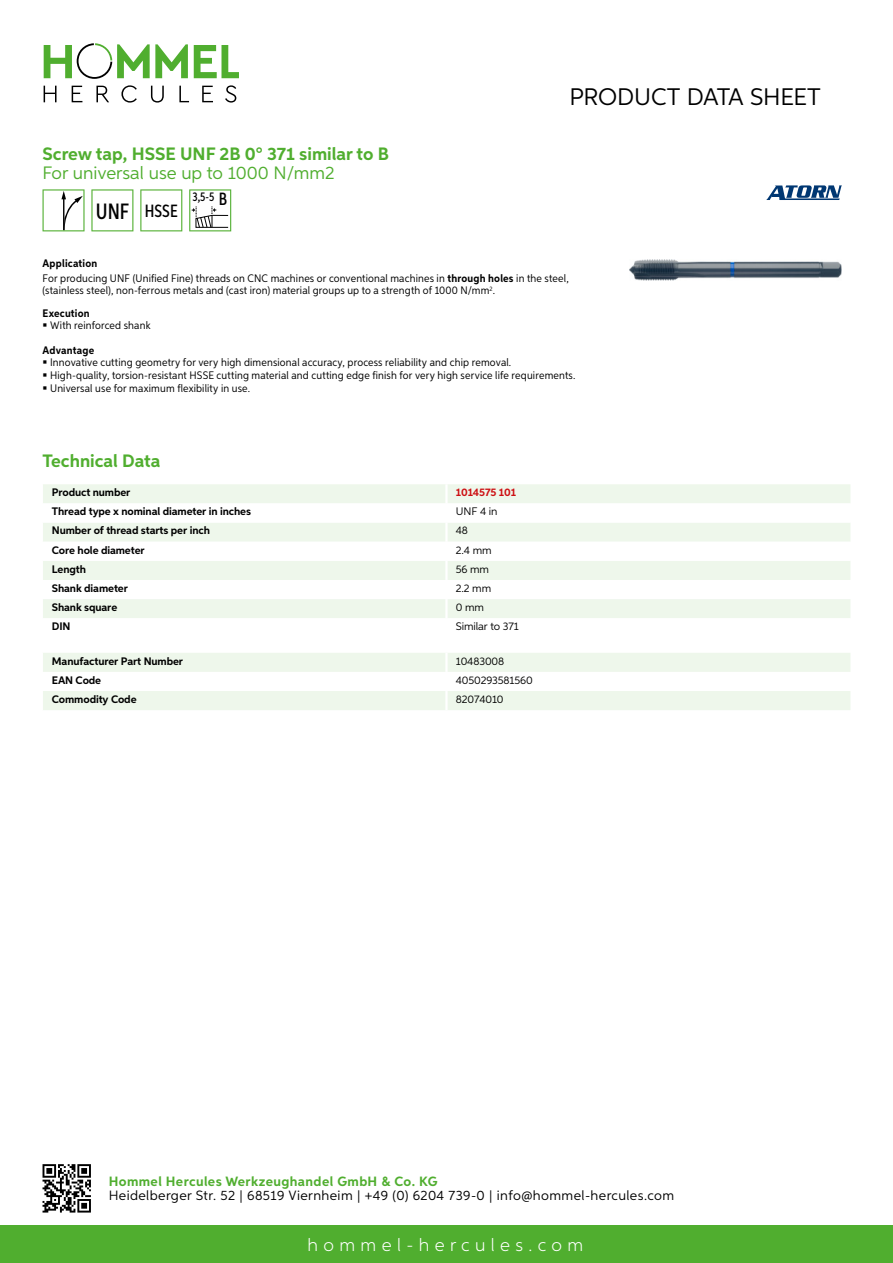
<style>
.page{position:relative;width:893px;height:1263px;background:#fff}
.page>*{position:absolute;margin:0;border:0;box-sizing:border-box;transform-origin:0 0}
.t1{font:24px "Aspira";letter-spacing:-.01em;color:#000}
.t2{font:700 18px "Aspira";color:#50ae2f}
.t3{font:18px "Aspira";color:#50ae2f}
.t4{font:300 18px "Aspira";letter-spacing:.3em;color:#fff}
.t5{font:500 17.85px "Aspira XX Nar";color:#000}
.t6{font:13.5px "Aspira";letter-spacing:.03em;color:#000}
.t7{font:700 13.5px "Aspira";letter-spacing:.03em;color:#50ae2f}
.t8{font:500 12.6px "Aspira XX Nar";color:#000}
.t9{font:10.95px/12.8px "Aspira Nar";letter-spacing:.015em;color:#000}
.t10{font:700 10.95px "Aspira";letter-spacing:-.01em;color:#000}
.t11{font:10.95px "Aspira";letter-spacing:-.01em;color:#000}
.t12{font:700 10.95px "Aspira";letter-spacing:-.01em;color:#cd1013}
.t13{font:700 10.95px "Aspira Nar";letter-spacing:.015em;color:#000}
.s1{font-size:22.2px}
.s2{font-size:17.85px}
.s3{font-weight:700}
</style>
<div class="page">
<div style="left:0;top:1226px;width:893px;height:37px;background:#50ae2f"></div>
<svg style="left:43px;top:1164px;width:48px;height:48px"></svg>
<svg style="left:194px;top:45px;width:45px;height:33px"></svg>
<svg style="left:44px;top:43px;width:144px;height:36px"></svg>
<svg style="left:44px;top:86px;width:13px;height:16px"></svg>
<svg style="left:72px;top:86px;width:10px;height:16px"></svg>
<svg style="left:96px;top:86px;width:13px;height:16px"></svg>
<svg style="left:121px;top:85px;width:16px;height:18px"></svg>
<svg style="left:151px;top:86px;width:13px;height:17px"></svg>
<svg style="left:179px;top:86px;width:10px;height:16px"></svg>
<svg style="left:202px;top:86px;width:11px;height:16px"></svg>
<svg style="left:225px;top:85px;width:11px;height:18px"></svg>
<div style="left:43px;top:484px;width:807px;height:19px;background:#eef7eb"></div>
<svg style="left:43px;top:523px;width:807px;height:95px;fill:#eef7eb"></svg>
<hr style="left:445px;top:484px;width:3px;height:19px;background:#fff">
<hr style="left:445px;top:523px;width:3px;height:19px;background:#fff">
<hr style="left:445px;top:542px;width:3px;height:19px;background:#fff">
<hr style="left:445px;top:561px;width:3px;height:19px;background:#fff">
<hr style="left:445px;top:580px;width:3px;height:19px;background:#fff">
<hr style="left:445px;top:599px;width:3px;height:19px;background:#fff">
<svg style="left:43px;top:653px;width:807px;height:57px"></svg>
<hr style="left:445px;top:691px;width:3px;height:19px;background:#fff">
<svg style="left:43px;top:189px;width:42px;height:42px"></svg>
<svg style="left:91px;top:189px;width:42px;height:42px"></svg>
<svg style="left:140px;top:189px;width:42px;height:42px"></svg>
<svg style="left:189px;top:189px;width:42px;height:42px"></svg>
<img style="left:629px;top:259px;width:213px;height:22px">
<svg style="left:766px;top:185px;width:76px;height:15px"></svg>
<h2 class="t2" style="left:43px;top:142px;width:348px">Screw tap, HSSE UNF 2B 0° 371 similar to B</h2>
<h2 class="t3" style="left:43px;top:162px;width:294px">For universal use up to 1000 N/mm2</h2>
<h3 class="t5" style="left:96px;top:200px;width:83px"><span class="s1">UNF</span> HSSE</h3>
<p class="t8" style="left:193px;top:189px;width:36px">3,5-5 <span class="s2">B</span></p>
<h1 class="t1" style="left:569px;top:82px;width:253px">Product data sh eet</h1>
<p class="t9" style="left:43px;top:256px;width:528px;line-height:15.1px"><span class="s3">Application<br></span>For producing UNF (Unified Fine) threads on CNC machines or conventional machines in <span class="s3">through holes</span> in the steel,</p>
<p class="t9" style="left:43px;top:279px;width:454px;line-height:22.2px">(stainless steel), non-ferrous metals and (cast iron) material groups up to a strength of 1000 N/mm<sup>2</sup>.<br><span class="s3">Execution</span></p>
<p class="t9" style="left:50px;top:319px;width:102px">With reinforced shank</p>
<p class="t13" style="left:43px;top:343px;width:53px">Advantage</p>
<p class="t9" style="left:50px;top:356px;width:527px">Innovative cutting geometry for very high dimensional accuracy, process reliability and chip removal.<br>High-quality, torsion-resistant HSSE cutting material and cutting edge finish for very high service life requirements.<br>Universal use for maximum flexibility in use.</p>
<h2 class="t2" style="left:43px;top:450px;width:120px">Technical Data</h2>
<p class="t10" style="left:52px;top:486px;width:80px">Product number</p>
<p class="t12" style="left:456px;top:486px;width:62px">1014575 101</p>
<p class="t10" style="left:52px;top:505px;width:201px">Thread type x nominal diameter in inches</p>
<p class="t11" style="left:456px;top:505px;width:43px">UNF 4 in</p>
<p class="t10" style="left:52px;top:524px;width:160px">Number of thread starts per inch</p>
<p class="t11" style="left:456px;top:524px;width:14px">48</p>
<p class="t10" style="left:52px;top:543px;width:94px">Core hole diameter</p>
<p class="t11" style="left:456px;top:543px;width:37px">2.4 mm</p>
<p class="t10" style="left:52px;top:562px;width:36px">Length</p>
<p class="t11" style="left:456px;top:562px;width:35px">56 mm</p>
<p class="t10" style="left:52px;top:581px;width:78px">Shank diameter</p>
<p class="t11" style="left:456px;top:581px;width:37px">2.2 mm</p>
<p class="t10" style="left:52px;top:600px;width:67px">Shank square</p>
<p class="t11" style="left:456px;top:601px;width:30px">0 mm</p>
<p class="t10" style="left:52px;top:620px;width:20px">DIN</p>
<p class="t11" style="left:456px;top:620px;width:65px">Similar to 371</p>
<p class="t10" style="left:52px;top:654px;width:133px">Manufacturer Part Number</p>
<p class="t11" style="left:456px;top:654px;width:50px">10483008</p>
<p class="t10" style="left:52px;top:673px;width:51px">EAN Code</p>
<p class="t11" style="left:456px;top:673px;width:78px">4050293581560</p>
<p class="t10" style="left:52px;top:692px;width:86px">Commodity Code</p>
<p class="t11" style="left:456px;top:692px;width:49px">82074010</p>
<p class="t7" style="left:109px;top:1172px;width:330px">Hommel Hercules Werkzeughandel GmbH &amp; Co. KG</p>
<p class="t6" style="left:109px;top:1187px;width:567px">Heidelberger Str. 52 | 68519 Viernheim | +49 (0) 6204 739-0 | info@hommel-hercules.com</p>
<h2 class="t4" style="left:307px;top:1234px;width:277px">hommel-hercules.com</h2>
</div>
